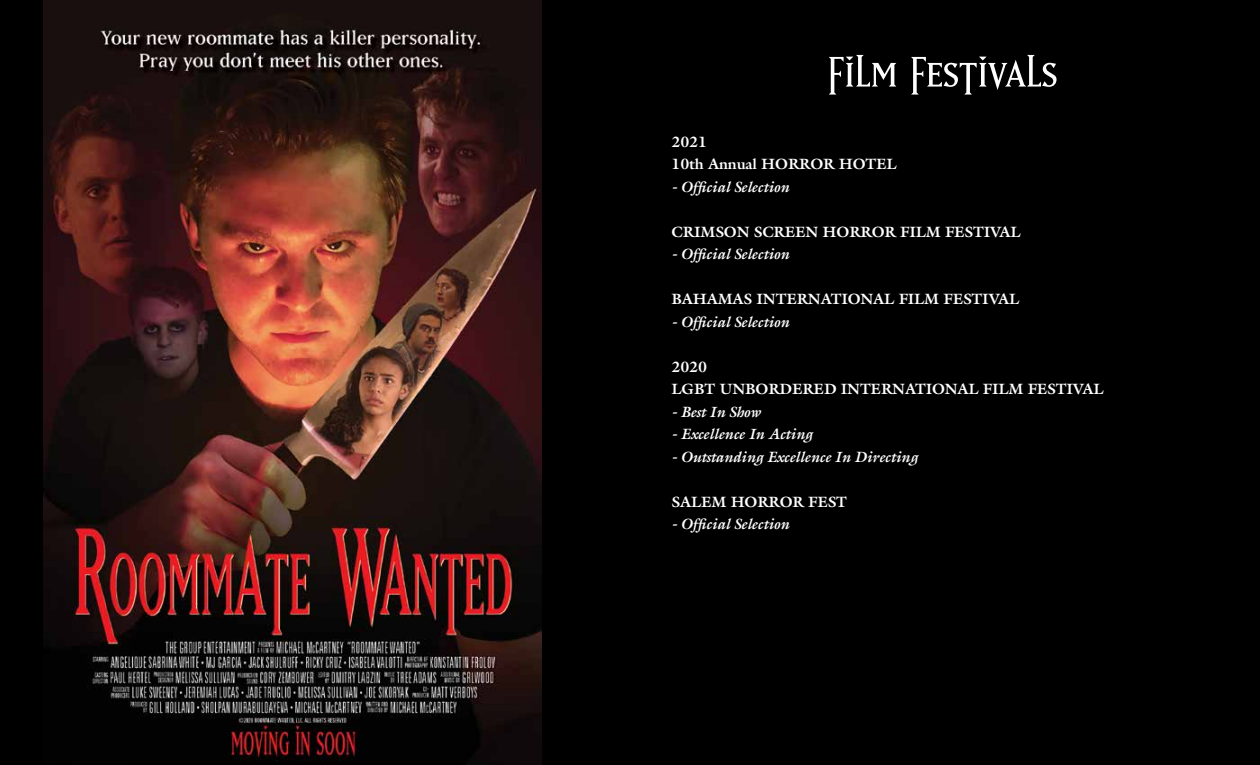
<style>
.page{position:relative;width:1260px;height:765px;background:#000}
.page>*{position:absolute;margin:0;border:0;box-sizing:border-box;transform-origin:0 0}
.t1{font:40px "Matrix Tall";color:#fff;scale:2 1}
.t2{font:700 15px/22.5px "Galliard Std";letter-spacing:-.01em;color:#fff}
.t3{font:italic 700 15px "Galliard Std";letter-spacing:-.01em;color:#fff}
</style>
<div class="page">
<img style="left:44px;top:0;width:497px;height:765px">
<h1 class="t1" style="left:828px;top:53px;width:116px">FILM FESTIVALS</h1>
<p class="t2" style="left:672px;top:130px;width:227px">2021<br>10th Annual HORROR HOTEL</p>
<p class="t3" style="left:672px;top:177px;width:119px">- Official Selection</p>
<p class="t2" style="left:672px;top:220px;width:351px">CRIMSON SCREEN HORROR FILM FESTIVAL</p>
<p class="t3" style="left:672px;top:245px;width:119px">- Official Selection</p>
<p class="t2" style="left:672px;top:287px;width:349px">BAHAMAS INTERNATIONAL FILM FESTIVAL</p>
<p class="t3" style="left:672px;top:312px;width:119px">- Official Selection</p>
<p class="t2" style="left:672px;top:355px;width:433px">2020<br>LGBT UNBORDERED INTERNATIONAL FILM FESTIVAL</p>
<p class="t3" style="left:672px;top:402px;width:90px">- Best In Show</p>
<p class="t3" style="left:672px;top:425px;width:142px">- Excellence In Acting</p>
<p class="t3" style="left:672px;top:447px;width:247px">- Outstanding Excellence In Directing</p>
<p class="t2" style="left:672px;top:490px;width:177px">SALEM HORROR FEST</p>
<p class="t3" style="left:672px;top:515px;width:119px">- Official Selection</p>
</div>
